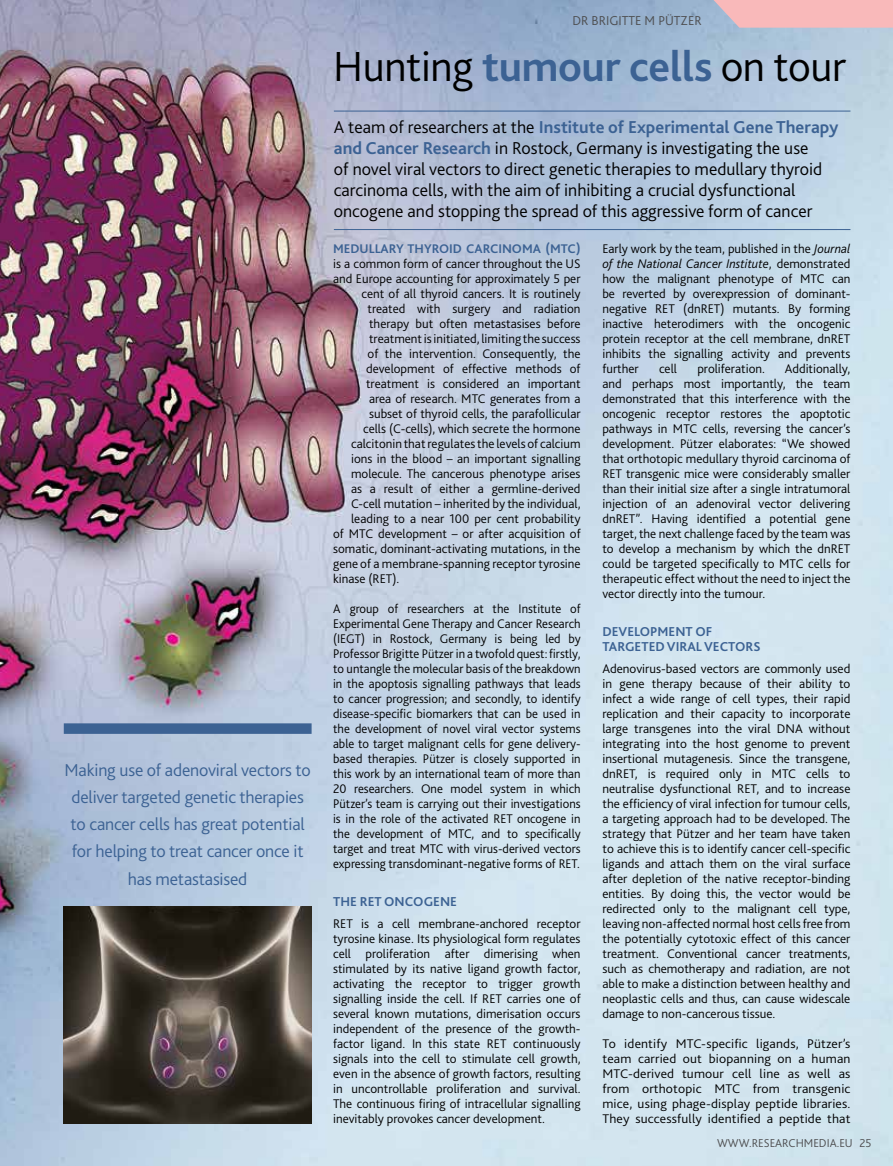
<style>
.page{position:relative;width:893px;height:1166px;background:#fff}
.page>*{position:absolute;margin:0;border:0;box-sizing:border-box;transform-origin:0 0}
.t1{font:300 43.95px "Bliss 2";letter-spacing:-.01em;color:#000}
.t2{font:300 18px/21px "Bliss 2";color:#000}
.t3{font:300 18px/27px "Bliss 2";letter-spacing:-.01em;color:#3c6293;text-align:center}
.t4{font:700 13.5px "Bliss 2";color:#3c6293}
.t5{font:300 13.5px "Bliss 2";color:#4d4d4f}
.t6{font:300 13.2px/15px "Bliss 2";color:#000;text-align:justify}
.t7{font:300 13.2px/15px "Bliss 2";color:#000;text-align:justify;scale:1.05 1}
.t8{font:700 13.2px "Bliss 2";color:#3c6293}
.t9{font:300 12px "Bliss 2";color:#4d4d4f}
.s1{font-weight:700;color:#3c6293}
.s2{font-style:italic}
</style>
<div class="page">
<img style="left:0;top:0;width:893px;height:1165px">
<hr style="left:334px;top:111px;width:516px;height:1px;background:#3c6293">
<hr style="left:334px;top:229px;width:516px;height:1px;background:#3c6293">
<img style="left:64px;top:906px;width:248px;height:217px">
<div style="left:64px;top:723px;width:248px;height:10px;background:#3c6293"></div>
<svg style="left:713px;top:0;width:180px;height:28px;background:#f1b9bc"></svg>
<h2 class="t3" style="left:65px;top:756px;width:248px">Making use of adenoviral vectors to deliver targeted genetic therapies to cancer cells has great potential for helping to treat cancer once it has metastasised</h2>
<p class="t5" style="left:573px;top:13px;width:34px">Dr Brigitte</p>
<p class="t5" style="left:645px;top:13px;width:51px">M Pützer</p>
<h1 class="t1" style="left:333px;top:39px;width:515px">Hunting <span class="s1">TUMOUR CELLS</span> on tour</h1>
<p class="t2" style="left:334px;top:116px;width:506px">A team of researchers at the <span class="s1">INSTITUTE OF EXPERIMENTAL GENE THERAPY AND CANCER RESEARCH</span> in Rostock, Germany is investigating the use<br>of novel viral vectors to direct genetic therapies to medullary thyroid carcinoma cells, with the aim of inhibiting a crucial dysfunctional oncogene and stopping the spread of this aggressive form of cancer</p>
<p class="t8" style="left:333px;top:240px;width:249px">MED ULLARY THYROID CARCI NOMA (MTC)</p>
<p class="t6" style="left:333px;top:255px;width:249px">is a common form of cancer throughout the US</p>
<p class="t6" style="left:333px;top:270px;width:249px">and Europe accounting for approximately 5 per</p>
<p class="t6" style="left:362px;top:285px;width:221px">cent of all thyroid cancers. It is routinely</p>
<p class="t6" style="left:368px;top:300px;width:215px">treated with surgery and radiation</p>
<p class="t6" style="left:369px;top:315px;width:213px">therapy but often metastasises before</p>
<p class="t6" style="left:369px;top:330px;width:213px">treatment is initiated, limiting the success</p>
<p class="t6" style="left:368px;top:345px;width:215px">of the intervention. Consequently, the</p>
<p class="t6" style="left:366px;top:360px;width:216px">development of effective methods of</p>
<p class="t6" style="left:366px;top:375px;width:216px">treatment is considered an important</p>
<p class="t6" style="left:369px;top:390px;width:213px">area of research. MTC generates from a</p>
<p class="t6" style="left:369px;top:405px;width:213px">subset of thyroid cells, the parafollicular</p>
<p class="t6" style="left:363px;top:420px;width:219px">cells (C-cells), which secrete the hormone</p>
<p class="t6" style="left:351px;top:435px;width:231px">calcitonin that regulates the levels of calcium</p>
<p class="t6" style="left:351px;top:450px;width:231px">ions in the blood – an important signalling</p>
<p class="t6" style="left:351px;top:465px;width:231px">molecule. The cancerous phenotype arises</p>
<p class="t6" style="left:351px;top:480px;width:231px">as a result of either a germline-derived</p>
<p class="t6" style="left:351px;top:495px;width:231px">C-cell mutation – inherited by the individual,</p>
<p class="t6" style="left:351px;top:510px;width:231px">leading to a near 100 per cent probability</p>
<p class="t6" style="left:333px;top:525px;width:249px">of MTC development – or after acquisition of</p>
<p class="t6" style="left:333px;top:540px;width:249px">somatic, dominant-activating mutations, in the</p>
<p class="t6" style="left:333px;top:555px;width:249px">gene of a membrane-spanning receptor tyrosine</p>
<p class="t6" style="left:333px;top:570px;width:68px">kinase (RET).</p>
<p class="t6" style="left:333px;top:600px;width:249px">A group of researchers at the Institute of Experimental Gene Therapy and Cancer Research (IEGT) in Rostock, Germany is being led by Professor Brigitte Pützer in a twofold quest: firstly, to untangle the molecular basis of the breakdown in the apoptosis signalling pathways that leads to cancer progression; and secondly, to identify disease-specific biomarkers that can be used in the development of novel viral vector systems able to target malignant cells for gene delivery&shy;based therapies. Pützer is closely supported in this work by an international team of more than 20 researchers. One model system in which Pützer’s team is carrying out their investigations is in the role of the activated RET oncogene in the development of MTC, and to specifically target and treat MTC with virus-derived vectors expressing transdominant-negative forms of RET.</p>
<p class="t4" style="left:333px;top:892px;width:123px">THE RET ONCOGENE</p>
<p class="t6" style="left:333px;top:915px;width:249px">RET is a cell membrane-anchored receptor tyrosine kinase. Its physiological form regulates cell proliferation after dimerising when stimulated by its native ligand growth factor, activating the receptor to trigger growth signalling inside the cell. If RET carries one of several known mutations, dimerisation occurs independent of the presence of the growth&shy;factor ligand. In this state RET continuously signals into the cell to stimulate cell growth, even in the absence of growth factors, resulting in uncontrollable proliferation and survival.<br>The continuous firing of intracellular signalling inevitably provokes cancer development.</p>
<p class="t6" style="left:602px;top:240px;width:250px">Early work by the team, published in the <span class="s2">Journal of the National Cancer Institute</span>, demonstrated how the malignant phenotype of MTC can be reverted by overexpression of dominant&shy;negative RET (dnRET) mutants. By forming inactive heterodimers with the oncogenic protein receptor at the cell membrane, dnRET inhibits the signalling activity and prevents further</p>
<p class="t6" style="left:602px;top:360px;width:250px;text-indent:182px">Additionally, and perhaps most importantly, the team demonstrated that this interference with the oncogenic receptor restores the apoptotic pathways in MTC cells, reversing the cancer’s development. Pützer elaborates: “We showed that orthotopic medullary thyroid carcinoma of RET transgenic mice were considerably smaller than their initial size after a single intratumoral injection of an adenoviral vector delivering dnRET”. Having identified a potential gene target, the next challenge faced by the team was to develop a mechanism by which the dnRET could be targeted specifically to MTC cells for therapeutic effect without the need to inject the vector directly into the tumour.</p>
<p class="t4" style="left:602px;top:622px;width:57px">DEVELOPME</p>
<p class="t4" style="left:675px;top:622px;width:38px">NT OF</p>
<p class="t4" style="left:602px;top:637px;width:32px">TARGETED</p>
<p class="t4" style="left:667px;top:637px;width:95px">VI RAL VECTORS</p>
<p class="t6" style="left:602px;top:660px;width:250px">Adenovirus-based vectors are commonly used in gene therapy because of their ability to infect a wide range of cell types, their rapid replication and their capacity to incorporate large transgenes into the viral DNA without integrating into the host genome to prevent insertional mutagenesis. Since the transgene, dnRET, is required only in MTC cells to neutralise dysfunctional RET, and to increase the efficiency of viral infection for tumour cells, a targeting approach had to be developed. The strategy that Pützer and her team have taken to achieve this is to identify cancer cell-specific ligands and attach them on the viral surface after depletion of the native receptor-binding entities. By doing this, the vector would be redirected only to the malignant cell type, leaving non-affected normal host cells free from the potentially cytotoxic effect of this cancer treatment. Conventional cancer treatments, such as chemotherapy and radiation, are not able to make a distinction between healthy and neoplastic cells and thus, can cause widescale damage to non-cancerous tissue.</p>
<p class="t7" style="left:602px;top:1035px;width:238px">To identify MTC-specific ligands, Pützer’s team carried out biopanning on a human MTC-derived tumour cell line as well as from orthotopic MTC from transgenic mice, using phage-display peptide libraries.<br>They successfully identified a peptide that</p>
<p class="t6" style="left:659px;top:360px;width:20px">cell</p>
<p class="t6" style="left:697px;top:360px;width:69px">proliferation.</p>
<p class="t9" style="left:749px;top:1135px;width:11px">.researchmedia</p>
<p class="t9" style="left:837px;top:1135px;width:8px">.eu</p>
<p class="t9" style="left:860px;top:1135px;width:14px">25</p>
</div>
